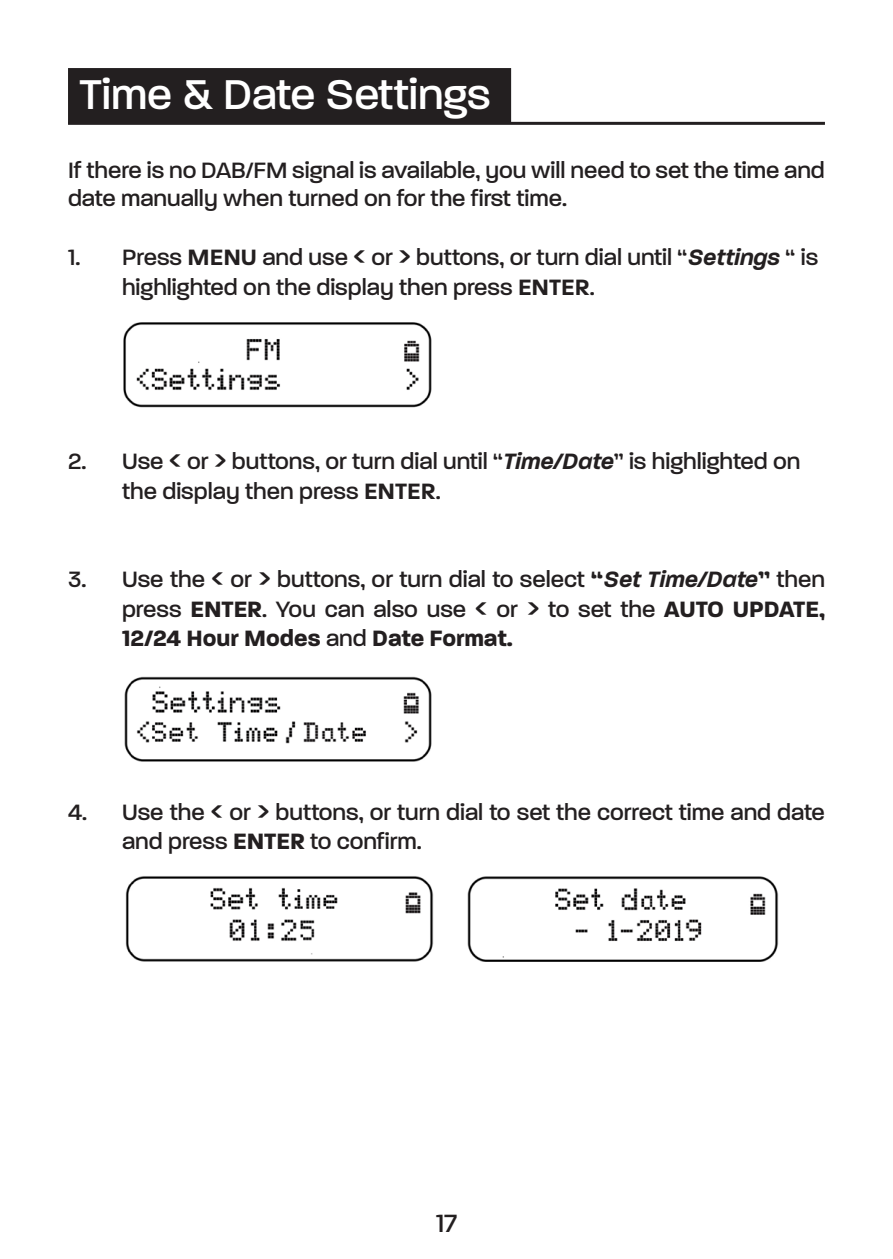
<style>
.page{position:relative;width:893px;height:1259px;background:#fff}
.page>*{position:absolute;margin:0;border:0;box-sizing:border-box;transform-origin:0 0}
.t1{font:500 45px "Paralucent";color:#fff}
.t2{font:500 27px "Paralucent";color:#231f20}
.t3{font:500 24px/28.8px "Paralucent";color:#231f20}
.s1{font-weight:600}
.s2{font-family:"Audiowide";font-weight:400}
.s3{font-weight:600;font-style:italic}
.s4{font-weight:700}
</style>
<div class="page">
<img style="left:123px;top:322px;width:309px;height:86px">
<img style="left:124px;top:676px;width:308px;height:85px">
<img style="left:125px;top:876px;width:309px;height:86px">
<img style="left:468px;top:876px;width:310px;height:85px">
<div style="left:70px;top:70px;width:440px;height:52px;background:#231f20"></div>
<div style="left:68px;top:68px;width:443px;height:56px;border:3px solid #231f20"></div>
<hr style="left:68px;top:122px;width:757px;height:3px;background:#231f20">
<p class="t1" style="left:80px;top:68px;width:413px">Time &amp; Date Settings</p>
<p class="t3" style="left:68px;top:155px;width:758px">If there is no DAB/FM signal is available, you will need to set the time and date manually when turned on for the first time.</p>
<p class="t3" style="left:122px;top:242px;width:698px;line-height:30px;text-indent:-54px">1. Press <span class="s1">MENU</span> and use <span class="s2">&lt;</span> or <span class="s2">&gt;</span> buttons, or turn dial until “<span class="s3">Settings</span> “ is highlighted on the display then press <span class="s1">ENTER</span>.</p>
<p class="t3" style="left:122px;top:446px;width:680px;line-height:30px;text-indent:-54px">2. Use <span class="s2">&lt;</span> or <span class="s2">&gt;</span> buttons, or turn dial until “<span class="s3">Time/Date</span>” is highlighted on the display then press <span class="s1">ENTER</span>.</p>
<p class="t3" style="left:122px;top:564px;width:704px;text-align:justify;text-indent:-54px">3. Use the <span class="s2">&lt;</span> or <span class="s2">&gt;</span> buttons, or turn dial to select <span class="s4">“</span><span class="s3">Set Time/Date</span><span class="s4">”</span> then press <span class="s4">ENTER</span>. You can also use <span class="s2">&lt;</span> or <span class="s2">&gt;</span> to set the <span class="s4">AUTO UPDATE, 12/24 Hour Modes</span> and <span class="s4">Date Format.</span></p>
<p class="t3" style="left:122px;top:797px;width:704px;text-indent:-54px">4. Use the <span class="s2">&lt;</span> or <span class="s2">&gt;</span> buttons, or turn dial to set the correct time and date and press <span class="s4">ENTER</span> to confirm.</p>
<p class="t2" style="left:436px;top:1207px;width:22px">17</p>
</div>
